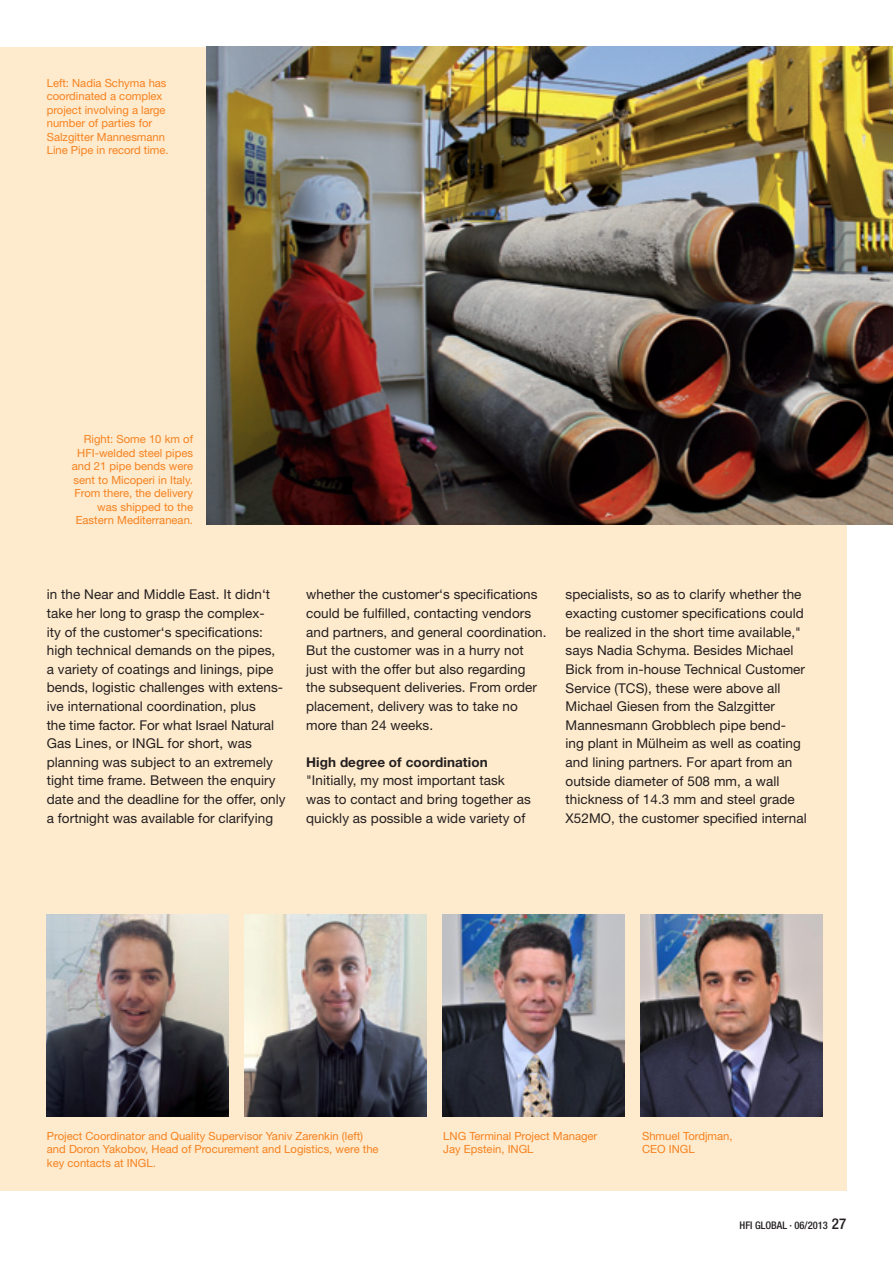
<style>
.page{position:relative;width:893px;height:1263px;background:#fff}
.page>*{position:absolute;margin:0;border:0;box-sizing:border-box;transform-origin:0 0}
.t1{font:13.5px/18.6px "Helvetica Neue";letter-spacing:.005em;color:#231f20}
.t2{font:700 13.5px "Helvetica Neue";letter-spacing:.005em;color:#231f20}
.t3{font:11.25px/13.5px "Helvetica Neue";color:#f58220}
.t4{font:500 condensed 10.5px "Helvetica Neue";color:#231f20}
.s1{font-size:15px}
</style>
<div class="page">
<div style="left:0;top:47px;width:846px;height:1144px;background:#feeacc"></div>
<img style="left:207px;top:47px;width:686px;height:477px">
<img style="left:443px;top:914px;width:181px;height:202px">
<img style="left:641px;top:914px;width:181px;height:202px">
<img style="left:47px;top:914px;width:181px;height:202px">
<img style="left:245px;top:914px;width:181px;height:202px">
<p class="t3" style="left:47px;top:76px;width:123px">Left: Nadia Schyma has coordinated a complex project involving a large number of parties for<br>Salzgitter Mannesmann<br>Line Pipe in record time.</p>
<p class="t3" style="left:72px;top:432px;width:123px;text-align:right">Right: Some 10 km of<br>HFI-welded steel pipes and 21 pipe bends were sent to Micoperi in Italy.<br>From there, the delivery was shipped to the<br>Eastern Mediterranean.</p>
<p class="t1" style="left:47px;top:585px;width:240px">in the Near and Middle East. It didn‘t take her long to grasp the complex-<br>ity of the customer‘s specifications: high technical demands on the pipes, a variety of coatings and linings, pipe bends, logistic challenges with extens&shy;ive international coordination, plus<br>the time factor. For what Israel Natural Gas Lines, or INGL for short, was planning was subject to an extremely tight time frame. Between the enquiry date and the deadline for the offer, only a fortnight was available for clarifying</p>
<p class="t1" style="left:306px;top:585px;width:242px">whether the customer‘s specifications could be fulfilled, contacting vendors and partners, and general coordination.<br>But the customer was in a hurry not just with the offer but also regarding the subsequent deliveries. From order placement, delivery was to take no more than 24 weeks.</p>
<p class="t2" style="left:306px;top:754px;width:183px">High degree of coordination</p>
<p class="t1" style="left:306px;top:771px;width:226px">"Initially, my most important task was to contact and bring together as quickly as possible a wide variety of</p>
<p class="t1" style="left:566px;top:585px;width:243px">specialists, so as to clarify whether the exacting customer specifications could be realized in the short time available," says Nadia Schyma. Besides Michael Bick from in-house Technical Customer Service (TCS), these were above all Michael Giesen from the Salzgitter Mannesmann Grobblech pipe bend&shy;ing plant in Mülheim as well as coating and lining partners. For apart from an outside diameter of 508 mm, a wall thickness of 14.3 mm and steel grade X52MO, the customer specified internal</p>
<p class="t3" style="left:47px;top:1129px;width:333px">Project Coordinator and Quality Supervisor Yaniv Zarenkin (left) and Doron Yakobov, Head of Procurement and Logistics, were the key contacts at INGL.</p>
<p class="t3" style="left:443px;top:1129px;width:155px">LNG Terminal Project Manager<br>Jay Epstein, INGL</p>
<p class="t3" style="left:642px;top:1129px;width:92px">Shmuel Tordjman,<br>CEO INGL</p>
<p class="t4" style="left:739px;top:1219px;width:108px">HFI GLOBAL · 06/2013 <span class="s1">27</span></p>
</div>
